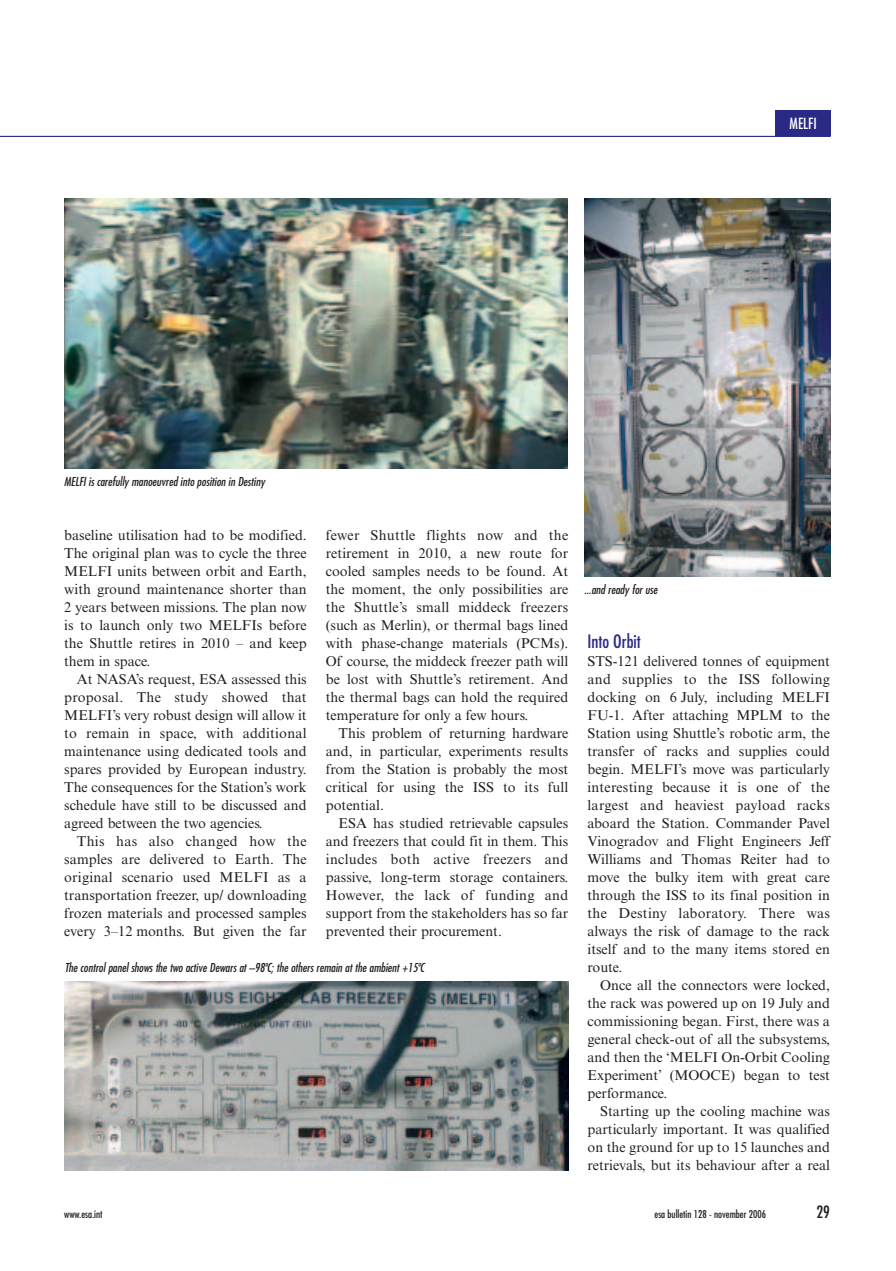
<style>
.page{position:relative;width:896px;height:1271px;background:#fff}
.page>*{position:absolute;margin:0;border:0;box-sizing:border-box;transform-origin:0 0}
.t1{font:condensed 18px "Futura Std";color:#2a2a86}
.t2{font:condensed 16.5px "Futura Std";color:#231f20}
.t3{font:condensed 15px "Futura Std";color:#fff}
.t4{font:14.25px/18px "Times New Roman MT Std";color:#231f20;text-align:justify}
.t5{font:italic condensed 12px "Futura Std";color:#231f20}
.t6{font:condensed 10.5px "Futura Std";color:#231f20}
</style>
<div class="page">
<img style="left:0;top:110px;width:831px;height:1061px">
<p class="t3" style="left:789px;top:116px;width:29px">MELFI</p>
<p class="t5" style="left:64px;top:476px;width:202px">MELFI is carefully manoeuvred into position in Destiny</p>
<p class="t4" style="left:64px;top:527px;width:244px">baseline utilisation had to be modified.<br>The original plan was to cycle the three MELFI units between orbit and Earth, with ground maintenance shorter than 2 years between missions. The plan now is to launch only two MELFIs before the Shuttle retires in 2010 – and keep them in space.</p>
<p class="t4" style="left:64px;top:671px;width:244px;text-indent:13px">At NASA’s request, ESA assessed this proposal. The study showed that MELFI’s very robust design will allow it to remain in space, with additional maintenance using dedicated tools and spares provided by European industry.<br>The consequences for the Station’s work schedule have still to be discussed and agreed between the two agencies.</p>
<p class="t4" style="left:64px;top:833px;width:244px;text-indent:13px">This has also changed how the samples are delivered to Earth. The original scenario used MELFI as a transportation freezer, up/ downloading frozen materials and processed samples every 3–12 months. But given the far</p>
<p class="t4" style="left:326px;top:527px;width:244px">fewer Shuttle flights now and the retirement in 2010, a new route for cooled samples needs to be found. At the moment, the only possibilities are the Shuttle’s small middeck freezers (such as Merlin), or thermal bags lined with phase-change materials (PCMs).<br>Of course, the middeck freezer path will be lost with Shuttle’s retirement. And the thermal bags can hold the required temperature for only a few hours.</p>
<p class="t4" style="left:326px;top:725px;width:244px;text-indent:13px">This problem of returning hardware and, in particular, experiments results from the Station is probably the most critical for using the ISS to its full potential.</p>
<p class="t4" style="left:326px;top:815px;width:244px;text-indent:13px">ESA has studied retrievable capsules and freezers that could fit in them. This includes both active freezers and passive, long-term storage containers.<br>However, the lack of funding and support from the stakeholders has so far prevented their procurement.</p>
<p class="t5" style="left:65px;top:962px;width:361px">The control panel shows the two active Dewars at –98ºC; the others remain at the ambient +15ºC</p>
<p class="t5" style="left:584px;top:584px;width:75px">...and ready for use</p>
<p class="t1" style="left:587px;top:633px;width:55px">Into Orbit</p>
<p class="t4" style="left:587px;top:653px;width:244px">STS-121 delivered tonnes of equipment and supplies to the ISS following docking on 6 July, including MELFI FU-1. After attaching MPLM to the Station using Shuttle’s robotic arm, the transfer of racks and supplies could begin. MELFI’s move was particularly interesting because it is one of the largest and heaviest payload racks aboard the Station. Commander Pavel Vinogradov and Flight Engineers Jeff Williams and Thomas Reiter had to move the bulky item with great care through the ISS to its final position in the Destiny laboratory. There was always the risk of damage to the rack itself and to the many items stored en route.</p>
<p class="t4" style="left:587px;top:977px;width:244px;text-indent:13px">Once all the connectors were locked, the rack was powered up on 19 July and commissioning began. First, there was a general check-out of all the subsystems, and then the ‘MELFI On-Orbit Cooling Experiment’ (MOOCE) began to test performance.</p>
<p class="t4" style="left:587px;top:1103px;width:244px;text-indent:13px">Starting up the cooling machine was particularly important. It was qualified on the ground for up to 15 launches and retrievals, but its behaviour after a real</p>
<p class="t6" style="left:64px;top:1209px;width:40px">www.esa.int</p>
<p class="t6" style="left:654px;top:1209px;width:113px">esa bulletin 128 - november 2006</p>
<p class="t2" style="left:816px;top:1204px;width:15px">29</p>
</div>
